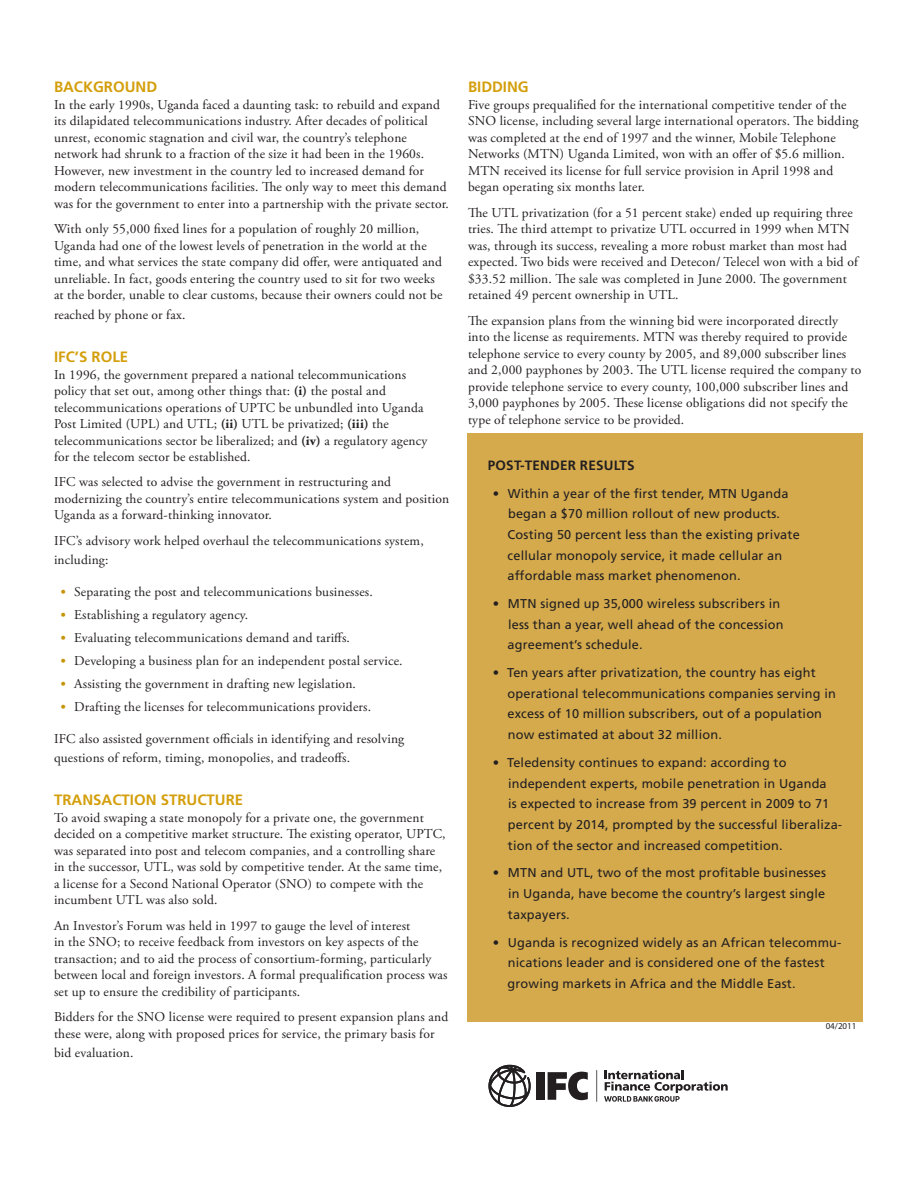
<style>
.page{position:relative;width:918px;height:1188px;background:#fff}
.page>*{position:absolute;margin:0;border:0;box-sizing:border-box;transform-origin:0 0}
.Subhead{font:700 15px "Frutiger LT Std";color:#d49f0c}
.Paragraph{font:13.5px/16.5px "Adobe Garamond Pro";letter-spacing:.015em;color:#231f20}
.Box_Subhead{font:700 13.5px "Frutiger LT Std";letter-spacing:.015em;color:#231f20}
.t1{font:12.75px/20.7px "Frutiger LT Std";letter-spacing:.015em;color:#231f20}
.t2{font:9px "Myriad Pro";color:#231f20}
.s1{font-weight:700}
.s2{font-weight:700;font-size:12.75px;color:#c59409}
</style>
<div class="page">
<div style="left:536px;top:1072px;width:9px;height:28px;background:#231f20"></div>
<svg style="left:548px;top:1072px;width:40px;height:28px"></svg>
<svg style="left:604px;top:1070px;width:124px;height:32px"></svg>
<hr style="left:596px;top:1070px;width:1px;height:32px;background:#231f20">
<svg style="left:488px;top:1065px;width:43px;height:42px"></svg>
<div style="left:467px;top:433px;width:396px;height:589px;background:#d4aa4d"></div>
<p class="Subhead" style="left:54px;top:78px;width:105px">BACKGROUND</p>
<p class="Paragraph" style="left:54px;top:97px;width:396px">In the early 1990s, Uganda faced a daunting task: to rebuild and expand its dilapidated telecommunications industry. After decades of political unrest, economic stagnation and civil war, the country’s telephone network had shrunk to a fraction of the size it had been in the 1960s.<br>However, new investment in the country led to increased demand for modern telecommunications facilities. The only way to meet this demand was for the government to enter into a partnership with the private sector.</p>
<p class="Paragraph" style="left:54px;top:221px;width:390px">With only 55,000 fixed lines for a population of roughly 20 million, Uganda had one of the lowest levels of penetration in the world at the time, and what services the state company did offer, were antiquated and unreliable. In fact, goods entering the country used to sit for two weeks at the border, unable to clear customs, because their owners could not be</p>
<p class="Paragraph" style="left:54px;top:307px;width:133px">reached by phone or fax.</p>
<p class="Subhead" style="left:54px;top:348px;width:76px">IFC’S ROLE</p>
<p class="Paragraph" style="left:54px;top:367px;width:375px">In 1996, the government prepared a national telecommunications policy that set out, among other things that: <span class="s1">(i)</span> the postal and telecommunications operations of UPTC be unbundled into Uganda Post Limited (UPL) and UTL; <span class="s1">(ii)</span> UTL be privatized; <span class="s1">(iii)</span> the telecommunications sector be liberalized; and <span class="s1">(iv)</span> a regulatory agency for the telecom sector be established.</p>
<p class="Paragraph" style="left:54px;top:474px;width:397px">IFC was selected to advise the government in restructuring and modernizing the country’s entire telecommunications system and position<br>Uganda as a forward-thinking innovator.</p>
<p class="Paragraph" style="left:54px;top:531px;width:371px;line-height:19.5px">IFC’s advisory work helped overhaul the telecommunications system, including:</p>
<p class="Paragraph" style="left:61px;top:584px;width:314px"><span class="s2">•</span> Separating the post and telecommunications businesses.</p>
<p class="Paragraph" style="left:61px;top:607px;width:189px"><span class="s2">•</span> Establishing a regulatory agency.</p>
<p class="Paragraph" style="left:61px;top:630px;width:291px"><span class="s2">•</span> Evaluating telecommunications demand and tariffs.</p>
<p class="Paragraph" style="left:61px;top:653px;width:343px"><span class="s2">•</span> Developing a business plan for an independent postal service.</p>
<p class="Paragraph" style="left:61px;top:676px;width:297px"><span class="s2">•</span> Assisting the government in drafting new legislation.</p>
<p class="Paragraph" style="left:61px;top:699px;width:312px"><span class="s2">•</span> Drafting the licenses for telecommunications providers.</p>
<p class="Paragraph" style="left:54px;top:729px;width:352px;line-height:19.5px">IFC also assisted government officials in identifying and resolving questions of reform, timing, monopolies, and tradeoffs.</p>
<p class="Subhead" style="left:54px;top:791px;width:191px">TRANSACTION STRUCTURE</p>
<p class="Paragraph" style="left:54px;top:810px;width:393px">To avoid swaping a state monopoly for a private one, the government decided on a competitive market structure. The existing operator, UPTC, was separated into post and telecom companies, and a controlling share in the successor, UTL, was sold by competitive tender. At the same time, a license for a Second National Operator (SNO) to compete with the incumbent UTL was also sold.</p>
<p class="Paragraph" style="left:54px;top:918px;width:395px">An Investor’s Forum was held in 1997 to gauge the level of interest<br>in the SNO; to receive feedback from investors on key aspects of the transaction; and to aid the process of consortium-forming, particularly between local and foreign investors. A formal prequalification process was set up to ensure the credibility of participants.</p>
<p class="Paragraph" style="left:54px;top:1009px;width:396px">Bidders for the SNO license were required to present expansion plans and these were, along with proposed prices for service, the primary basis for</p>
<p class="Paragraph" style="left:54px;top:1045px;width:81px">bid evaluation.</p>
<p class="Subhead" style="left:468px;top:78px;width:62px">BIDDING</p>
<p class="Paragraph" style="left:468px;top:97px;width:392px">Five groups prequalified for the international competitive tender of the SNO license, including several large international operators. The bidding was completed at the end of 1997 and the winner, Mobile Telephone Networks (MTN) Uganda Limited, won with an offer of $5.6 million.<br>MTN received its license for full service provision in April 1998 and began operating six months later.</p>
<p class="Paragraph" style="left:468px;top:205px;width:392px">The UTL privatization (for a 51 percent stake) ended up requiring three tries. The third attempt to privatize UTL occurred in 1999 when MTN was, through its success, revealing a more robust market than most had expected. Two bids were received and Detecon/ Telecel won with a bid of $33.52 million. The sale was completed in June 2000. The government retained 49 percent ownership in UTL.</p>
<p class="Paragraph" style="left:468px;top:313px;width:395px">The expansion plans from the winning bid were incorporated directly into the license as requirements. MTN was thereby required to provide telephone service to every county by 2005, and 89,000 subscriber lines and 2,000 payphones by 2003. The UTL license required the company to provide telephone service to every county, 100,000 subscriber lines and 3,000 payphones by 2005. These license obligations did not specify the type of telephone service to be provided.</p>
<p class="Box_Subhead" style="left:488px;top:458px;width:148px">POST-TENDER RESULTS</p>
<p class="t1" style="left:507px;top:483px;width:294px;text-indent:-15px">• Within a year of the first tender, MTN Uganda began a $70 million rollout of new products.<br>Costing 50 percent less than the existing private cellular monopoly service, it made cellular an affordable mass market phenomenon.</p>
<p class="t1" style="left:507px;top:593px;width:278px;text-indent:-15px">• MTN signed up 35,000 wireless subscribers in less than a year, well ahead of the concession agreement’s schedule.</p>
<p class="t1" style="left:507px;top:663px;width:330px;text-indent:-15px">• Ten years after privatization, the country has eight operational telecommunications companies serving in excess of 10 million subscribers, out of a population now estimated at about 32 million.</p>
<p class="t1" style="left:508px;top:752px;width:336px;text-indent:-15px">• Teledensity continues to expand: according to independent experts, mobile penetration in Uganda<br>is expected to increase from 39 percent in 2009 to 71 percent by 2014, prompted by the successful liberaliza&shy;tion of the sector and increased competition.</p>
<p class="t1" style="left:508px;top:863px;width:320px;text-align:justify;text-indent:-15px">• MTN and UTL, two of the most profitable businesses in Uganda, have become the country’s largest single taxpayers.</p>
<p class="t1" style="left:507px;top:932px;width:335px;text-indent:-15px">• Uganda is recognized widely as an African telecommu&shy;nications leader and is considered one of the fastest growing markets in Africa and the Middle East.</p>
<p class="t2" style="left:826px;top:1021px;width:32px">04/2011</p>
</div>
